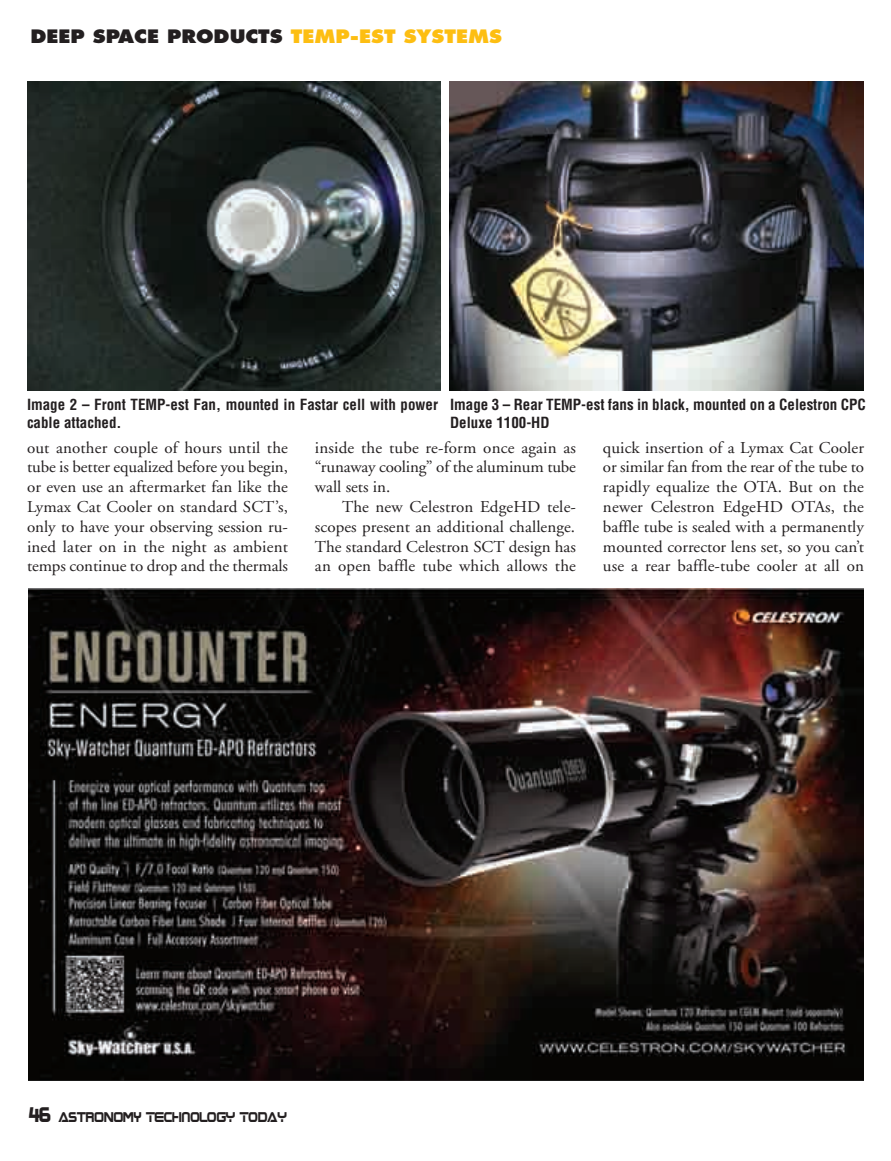
<style>
.page{position:relative;width:891px;height:1161px;background:#fff}
.page>*{position:absolute;margin:0;border:0;box-sizing:border-box;transform-origin:0 0}
.t1{font:800 18px "Futura";color:#231f20;scale:1.08 1}
.t2{font:16.5px/19.8px "Adobe Garamond";color:#231f20;text-align:justify}
.t3{font:700 condensed 15px/18px "Helvetica";color:#231f20}
.t4{font:11.4px "Boom Box";color:#231f20;scale:.9 1}
.s1{color:#fdbe12}
.s2{font-size:17.1px}
</style>
<div class="page">
<img style="left:27px;top:81px;width:413px;height:310px">
<img style="left:450px;top:81px;width:414px;height:310px">
<img style="left:28px;top:589px;width:835px;height:492px">
<p class="t1" style="left:30px;top:28px;width:438px">DEEP SPACE PRODUCTS <span class="s1">TEMP-EST SYSTEMS</span></p>
<p class="t3" style="left:27px;top:396px;width:413px">Image 2 – Front TEMP-est Fan, mounted in Fastar cell with power cable attached.</p>
<p class="t3" style="left:450px;top:396px;width:417px">Image 3 – Rear TEMP-est fans in black, mounted on a Celestron CPC<br>Deluxe 1100-HD</p>
<p class="t2" style="left:27px;top:439px;width:263px">out another couple of hours until the tube is better equalized before you begin, or even use an aftermarket fan like the Lymax Cat Cooler on standard SCT’s, only to have your observing session ru&shy;ined later on in the night as ambient temps continue to drop and the thermals</p>
<p class="t2" style="left:315px;top:439px;width:262px">inside the tube re-form once again as “runaway cooling” of the aluminum tube wall sets in.</p>
<p class="t2" style="left:315px;top:498px;width:263px;text-indent:27px">The new Celestron EdgeHD tele&shy;scopes present an additional challenge.<br>The standard Celestron SCT design has an open baffle tube which allows the</p>
<p class="t2" style="left:603px;top:439px;width:263px">quick insertion of a Lymax Cat Cooler or similar fan from the rear of the tube to rapidly equalize the OTA. But on the newer Celestron EdgeHD OTAs, the baffle tube is sealed with a permanently mounted corrector lens set, so you can’t use a rear baffle-tube cooler at all on</p>
<p class="t4" style="left:28px;top:1112px;width:288px"><span class="s2">46</span> ASTRONOMY TECHNOLOGY TODAY</p>
</div>
